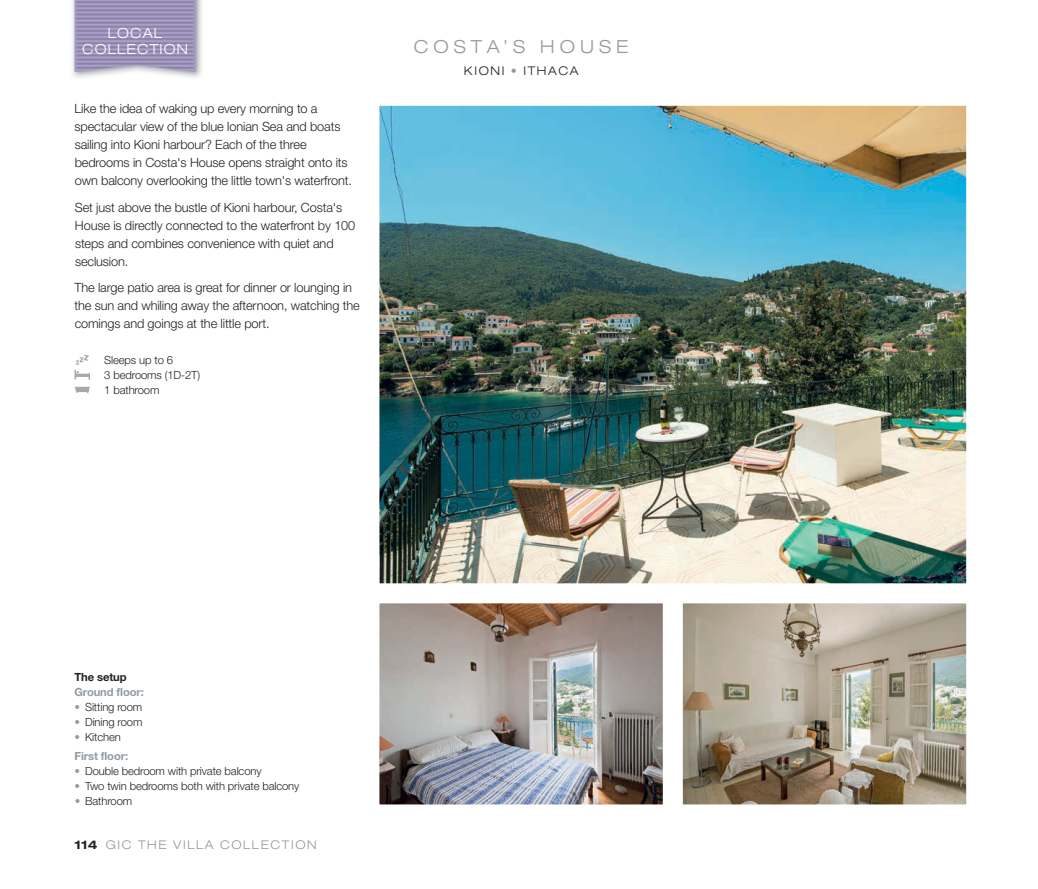
<style>
.page{position:relative;width:1038px;height:889px;background:#fff}
.page>*{position:absolute;margin:0;border:0;box-sizing:border-box;transform-origin:0 0}
.t1{font:300 expanded 18px "Helvetica Neue LT";letter-spacing:.28em;color:#919ba2}
.t2{font:300 expanded 13.95px/15.6px "Helvetica Neue LT";letter-spacing:.08em;color:#fff;text-align:center}
.t3{font:300 12.75px/18px "Helvetica Neue LT";letter-spacing:-.01em;color:#232122}
.t4{font:300 expanded 12px "Helvetica Neue LT";letter-spacing:.135em;color:#919ba2}
.t5{font:300 expanded 12px "Helvetica Neue LT";letter-spacing:.135em;color:#232122}
.t6{font:300 11.25px/15px "Helvetica Neue LT";letter-spacing:-.01em;color:#232122}
.t7{font:700 11.25px/19.2px "Helvetica Neue LT";letter-spacing:-.01em;color:#919ba2}
.t8{font:700 11.25px "Helvetica Neue LT";letter-spacing:-.01em;color:#232122}
.s1{color:#919ba2}
.s2{font-weight:300}
.s3{font-weight:300;color:#232122}
.s4{font-weight:700;color:#232122}
</style>
<div class="page">
<img style="left:381px;top:107px;width:583px;height:475px">
<div style="left:378px;top:104px;width:589px;height:481px;border:2px solid #fff"></div>
<img style="left:381px;top:605px;width:280px;height:198px">
<div style="left:378px;top:602px;width:286px;height:204px;border:2px solid #fff"></div>
<img style="left:684px;top:605px;width:280px;height:198px">
<div style="left:681px;top:602px;width:286px;height:204px;border:2px solid #fff"></div>
<svg style="left:75px;top:387px;width:15px;height:6px"></svg>
<svg style="left:75px;top:355px;width:15px;height:25px"></svg>
<img style="left:72px;top:0;width:130px;height:76px">
<img style="left:75px;top:40px;width:127px;height:38px">
<img style="left:75px;top:0;width:120px;height:72px">
<p class="t2" style="left:82px;top:27px;width:107px">LOCAL<br>COLLECTION</p>
<p class="t3" style="left:75px;top:101px;width:279px">Like the idea of waking up every morning to a spectacular view of the blue Ionian Sea and boats sailing into Kioni harbour? Each of the three bedrooms in Costa's House opens straight onto its own balcony overlooking the little town's waterfront.</p>
<p class="t3" style="left:75px;top:200px;width:282px">Set just above the bustle of Kioni harbour, Costa's House is directly connected to the waterfront by 100 steps and combines convenience with quiet and seclusion.</p>
<p class="t3" style="left:75px;top:280px;width:287px">The large patio area is great for dinner or lounging in the sun and whiling away the afternoon, watching the comings and goings at the little port.</p>
<p class="t6" style="left:104px;top:353px;width:97px">Sleeps up to 6<br>3 bedrooms (1D-2T)<br>1 bathroom</p>
<h1 class="t1" style="left:414px;top:41px;width:216px">COSTA’S HOUSE</h1>
<p class="t5" style="left:464px;top:66px;width:116px">KIONI <span class="s1">•</span> ITHACA</p>
<p class="t8" style="left:75px;top:673px;width:54px">The setup</p>
<p class="t7" style="left:75px;top:683px;width:71px">Ground floor:</p>
<p class="t6" style="left:75px;top:700px;width:69px"><span class="s1">•</span> Sitting room</p>
<p class="t6" style="left:75px;top:715px;width:69px"><span class="s1">•</span> Dining room</p>
<p class="t7" style="left:75px;top:728px;width:55px"><span class="s2">•</span> <span class="s3">Kitchen<br></span>First floor:</p>
<p class="t6" style="left:75px;top:764px;width:188px"><span class="s1">•</span> Double bedroom with private balcony</p>
<p class="t6" style="left:75px;top:779px;width:226px"><span class="s1">•</span> Two twin bedrooms both with private balcony</p>
<p class="t6" style="left:75px;top:794px;width:59px"><span class="s1">•</span> Bathroom</p>
<p class="t4" style="left:75px;top:840px;width:244px"><span class="s4">114</span> GIC THE VILLA COLLECTION</p>
</div>
